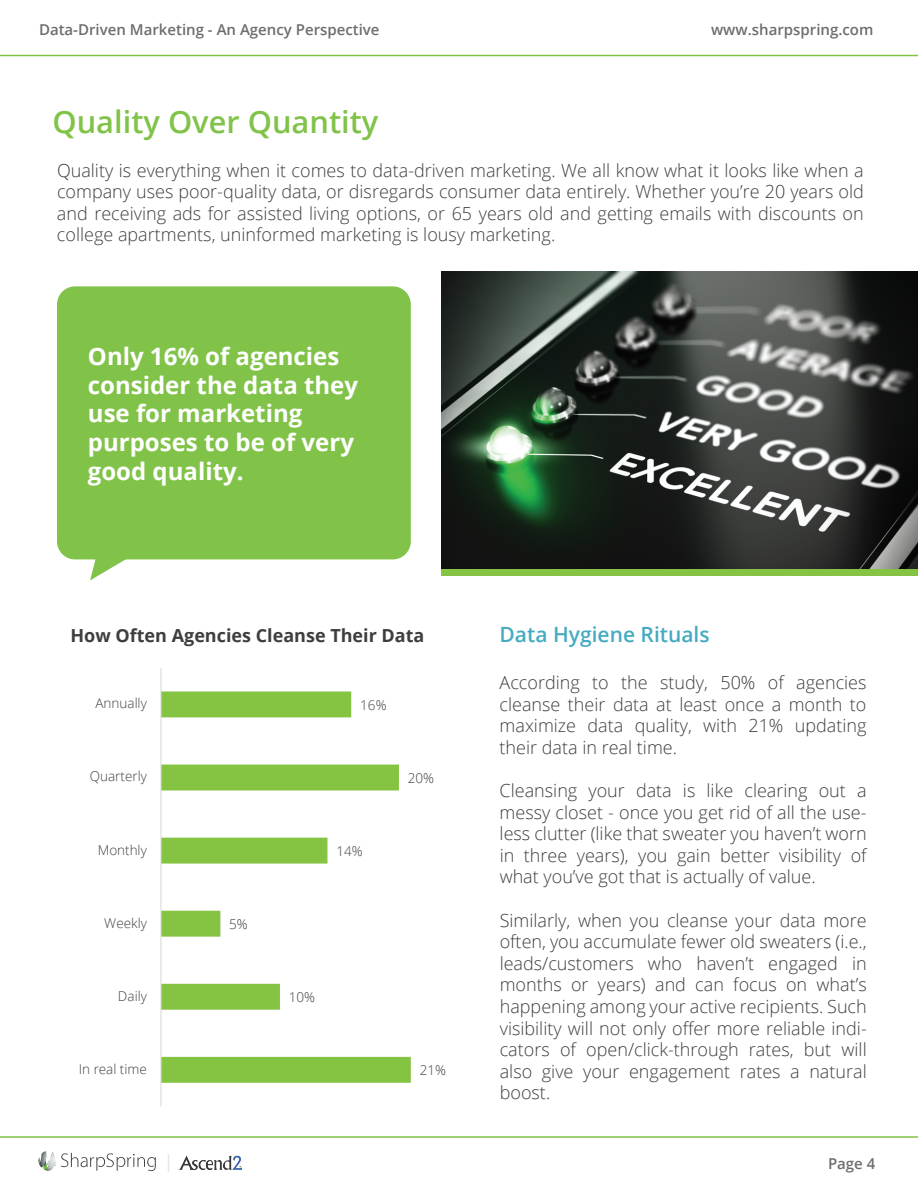
<style>
.page{position:relative;width:918px;height:1188px;background:#fff}
.page>*{position:absolute;margin:0;border:0;box-sizing:border-box;transform-origin:0 0}
.t1{font:600 30.75px "Open Sans";color:#81c349}
.t2{font:700 24px/28.8px "Open Sans";color:#fff}
.t3{font:600 21px "Open Sans";color:#45abc1}
.t4{font:300 18px/21.6px "Open Sans";color:#3e3e3f;text-align:justify}
.t5{font:700 18px "Open Sans";color:#3e3e3f}
.t6{font:600 15px "Open Sans";color:#6c6d70}
.t7{font:300 13.5px "Open Sans";color:#414040}
</style>
<div class="page">
<div style="left:57px;top:286px;width:354px;height:273px;background:#81c349;border-radius:18px"></div>
<svg style="left:39px;top:1151px;width:117px;height:20px"></svg>
<hr style="left:0;top:1136px;width:918px;height:2px;background:#81c349">
<hr style="left:0;top:55px;width:918px;height:1px;background:#81c349">
<svg style="left:162px;top:691px;width:249px;height:392px"></svg>
<hr style="left:160px;top:668px;width:2px;height:438px;background:#d9d9d8">
<svg style="left:90px;top:559px;width:38px;height:21px"></svg>
<svg style="left:168px;top:1154px;width:1px;height:18px"></svg>
<img style="left:180px;top:1155px;width:61px;height:14px">
<div style="left:441px;top:568px;width:477px;height:8px;background:#85c442"></div>
<img style="left:441px;top:271px;width:477px;height:297px">
<p class="t6" style="left:39px;top:19px;width:342px">Data-Driven Marketing - An Agency Perspective</p>
<h1 class="t1" style="left:52px;top:101px;width:327px">Quality Over Quantity</h1>
<p class="t6" style="left:711px;top:19px;width:164px">www.sharpspring.com</p>
<p class="t4" style="left:57px;top:159px;width:808px">Quality is everything when it comes to data-driven marketing. We all know what it looks like when a company uses poor-quality data, or disregards consumer data entirely. Whether you’re 20 years old and receiving ads for assisted living options, or 65 years old and getting emails with discounts on college apartments, uninformed marketing is lousy marketing.</p>
<h2 class="t2" style="left:88px;top:341px;width:272px">Only 16% of agencies consider the data they use for marketing purposes to be of very good quality.</h2>
<p class="t5" style="left:70px;top:623px;width:355px">How Often Agencies Cleanse Their Data</p>
<p class="t7" style="left:95px;top:694px;width:53px">Annually</p>
<p class="t7" style="left:360px;top:695px;width:28px">16%</p>
<p class="t7" style="left:90px;top:767px;width:59px">Quarterly</p>
<p class="t7" style="left:408px;top:769px;width:28px">20%</p>
<p class="t7" style="left:98px;top:840px;width:51px">Monthly</p>
<p class="t7" style="left:336px;top:842px;width:28px">14%</p>
<p class="t7" style="left:104px;top:914px;width:44px">Weekly</p>
<p class="t7" style="left:229px;top:915px;width:20px">5%</p>
<p class="t7" style="left:118px;top:987px;width:31px">Daily</p>
<p class="t7" style="left:289px;top:988px;width:28px">10%</p>
<p class="t7" style="left:79px;top:1060px;width:70px">In real time</p>
<p class="t7" style="left:420px;top:1061px;width:28px">21%</p>
<p class="t3" style="left:500px;top:620px;width:212px">Data Hygiene Rituals</p>
<p class="t4" style="left:500px;top:671px;width:369px">According to the study, 50% of agencies cleanse their data at least once a month to maximize data quality, with 21% updating their data in real time.</p>
<p class="t4" style="left:500px;top:779px;width:369px">Cleansing your data is like clearing out a messy closet - once you get rid of all the use&shy;less clutter (like that sweater you haven’t worn in three years), you gain better visibility of what you’ve got that is actually of value.</p>
<p class="t4" style="left:500px;top:909px;width:369px">Similarly, when you cleanse your data more often, you accumulate fewer old sweaters (i.e., leads/customers who haven’t engaged in months or years) and can focus on what’s happening among your active recipients. Such visibility will not only offer more reliable indi&shy;cators of open/click-through rates, but will also give your engagement rates a natural boost.</p>
<p class="t6" style="left:828px;top:1153px;width:49px">Page 4</p>
</div>
